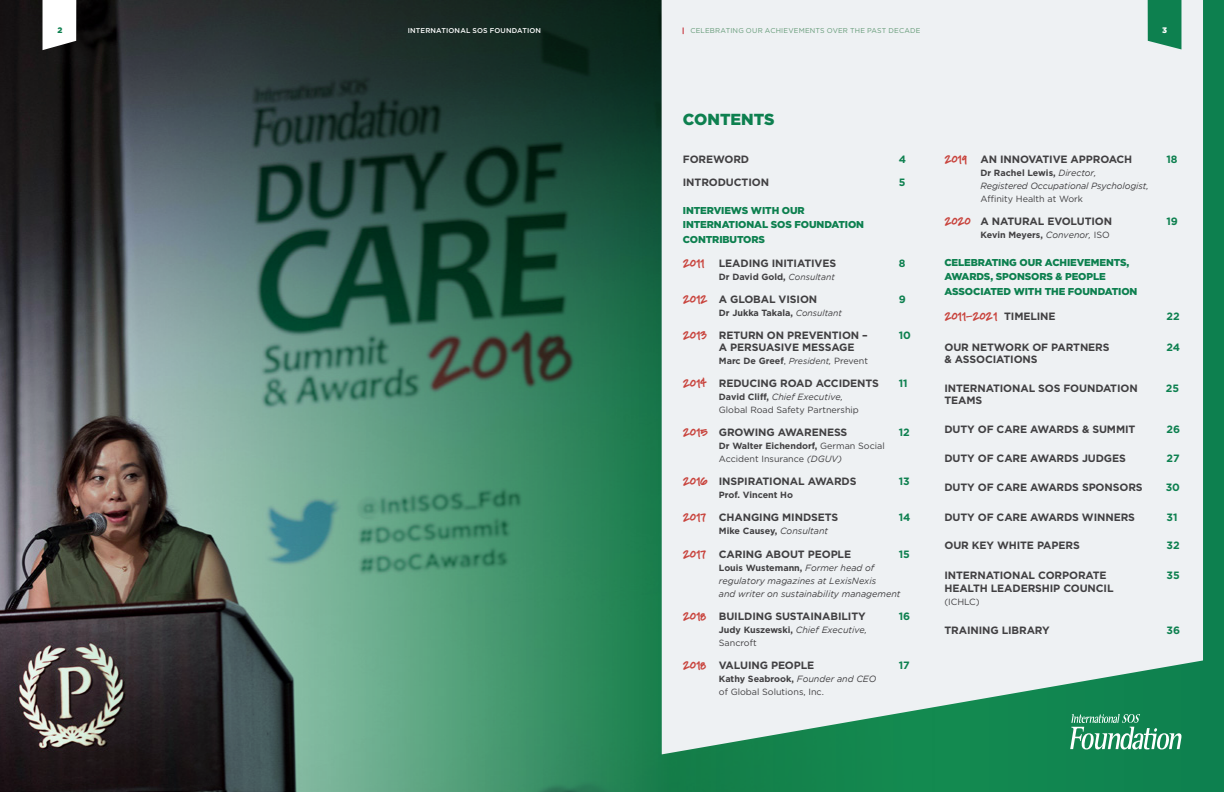
<style>
.page{position:relative;width:1224px;height:792px;background:#fff}
.page>*{position:absolute;margin:0;border:0;box-sizing:border-box;transform-origin:0 0}
.t1{font:900 16px "Gotham";color:#0d804f}
.t2{font:700 13.5px "Soli Px";letter-spacing:-.01em;color:#c8423b}
.t3{font:700 10.6px "Gotham";letter-spacing:-.01em;color:#414042}
.t4{font:700 10.6px "Gotham";letter-spacing:-.01em;color:#0d804f}
.t5{font:900 10px/14.2px "Gotham";letter-spacing:-.01em;color:#0d804f}
.t6{font:italic 9px/13px "Gotham";color:#414042}
.t7{font:9px/13px "Gotham";color:#414042}
.t8{font:700 9px "Gotham";color:#414042}
.t9{font:900 8px "Gotham";color:#0d804f}
.t10{font:900 8px "Gotham";color:#fff}
.t11{font:7px "Gotham";letter-spacing:.025em;color:#649a77}
.t12{font:500 7px "Gotham";letter-spacing:.025em;color:#fff}
.s1{font-family:"Soli Px";font-size:13.5px;color:#c8423b}
.s2{font-weight:400;font-style:italic;font-size:8.7px}
.s3{font-weight:400}
.s4{font-weight:700}
.s5{font-style:italic}
.s6{font-weight:400;font-style:italic}
.s7{font-weight:700;font-style:normal}
.s8{font-style:normal}
.s9{font-family:"Gotham";font-size:10.6px;color:#414042}
</style>
<div class="page">
<img style="left:0;top:0;width:1224px;height:792px">
<div style="left:662px;top:0;width:541px;height:754px;background:#eef1f3"></div>
<svg style="left:1148px;top:0;width:33px;height:49px"></svg>
<svg style="left:43px;top:0;width:33px;height:50px"></svg>
<svg style="left:1070px;top:714px;width:112px;height:35px"></svg>
<p class="t9" style="left:57px;top:26px;width:6px">2</p>
<p class="t12" style="left:408px;top:26px;width:135px">INTERNATIONAL SOS FOUNDATION</p>
<p class="t11" style="left:690px;top:26px;width:232px">CELEBRATING OUR ACHIEVEMENTS OVER THE PAST DECADE</p>
<p class="t10" style="left:1162px;top:26px;width:6px">3</p>
<h1 class="t1" style="left:683px;top:110px;width:93px">CONTENTS</h1>
<p class="t3" style="left:683px;top:153px;width:68px">FOREWORD</p>
<p class="t4" style="left:899px;top:153px;width:9px">4</p>
<p class="t3" style="left:683px;top:176px;width:88px">INTRODUCTION</p>
<p class="t4" style="left:899px;top:176px;width:8px">5</p>
<p class="t5" style="left:683px;top:203px;width:183px">INTERVIEWS WITH OUR<br>INTERNATIONAL SOS FOUNDATION<br>CONTRIBUTORS</p>
<p class="t3" style="left:683px;top:257px;width:155px"><span class="s1">2011</span> LEADING INITIATIVES</p>
<p class="t4" style="left:899px;top:257px;width:8px">8</p>
<p class="t8" style="left:719px;top:271px;width:118px">Dr David Gold, <span class="s2">Consultant</span></p>
<p class="t3" style="left:683px;top:293px;width:136px"><span class="s1">2012</span> A GLOBAL VISION</p>
<p class="t4" style="left:899px;top:293px;width:9px">9</p>
<p class="t8" style="left:719px;top:308px;width:125px">Dr Jukka Takala, <span class="s2">Consultant</span></p>
<p class="t3" style="left:683px;top:329px;width:186px"><span class="s1">2013</span> RETURN ON PREVENTION –</p>
<p class="t4" style="left:899px;top:329px;width:14px">10</p>
<p class="t3" style="left:719px;top:341px;width:137px">A PERSUASIVE MESSAGE</p>
<p class="t8" style="left:719px;top:356px;width:151px">Marc De Greef<span class="s3">,</span> <span class="s2">President,</span> <span class="s3">Prevent</span></p>
<p class="t3" style="left:683px;top:377px;width:198px"><span class="s1">2014</span> REDUCING ROAD ACCIDENTS</p>
<p class="t4" style="left:899px;top:377px;width:10px">11</p>
<p class="t7" style="left:719px;top:390px;width:142px"><span class="s4">David Cliff,</span> <span class="s5">Chief Executive,<br></span>Global Road Safety Partnership</p>
<p class="t3" style="left:683px;top:426px;width:166px"><span class="s1">2015</span> GROWING AWARENESS</p>
<p class="t4" style="left:899px;top:426px;width:12px">12</p>
<p class="t7" style="left:719px;top:439px;width:168px"><span class="s4">Dr Walter Eichendorf,</span> German Social<br>Accident Insurance <span class="s5">(DGUV)</span></p>
<p class="t3" style="left:683px;top:475px;width:175px"><span class="s1">2016</span> INSPIRATIONAL AWARDS</p>
<p class="t4" style="left:899px;top:475px;width:12px">13</p>
<p class="t8" style="left:719px;top:490px;width:76px">Prof. Vincent Ho</p>
<p class="t3" style="left:683px;top:512px;width:157px"><span class="s1">2017</span> CHANGING MINDSETS</p>
<p class="t4" style="left:899px;top:512px;width:13px">14</p>
<p class="t8" style="left:719px;top:526px;width:111px">Mike Causey, <span class="s6">Consultant</span></p>
<p class="t3" style="left:683px;top:548px;width:170px"><span class="s1">2017</span> CARING ABOUT PEOPLE</p>
<p class="t4" style="left:899px;top:548px;width:13px">15</p>
<p class="t6" style="left:719px;top:561px;width:183px"><span class="s7">Louis Wustemann,</span> Former head of regulatory magazines at LexisNexis<br>and writer on sustainability management</p>
<p class="t3" style="left:683px;top:610px;width:184px"><span class="s1">2018</span> BUILDING SUSTAINABILITY</p>
<p class="t4" style="left:899px;top:610px;width:13px">16</p>
<p class="t6" style="left:719px;top:623px;width:150px"><span class="s7">Judy Kuszewski,</span> Chief Executive,<br><span class="s8">Sancroft</span></p>
<p class="t3" style="left:683px;top:659px;width:133px"><span class="s1">2018</span> VALUING PEOPLE</p>
<p class="t4" style="left:899px;top:659px;width:12px">17</p>
<p class="t7" style="left:719px;top:672px;width:159px"><span class="s4">Kathy Seabrook,</span> <span class="s5">Founder and CEO </span>of Global Solutions, Inc.</p>
<p class="t3" style="left:944px;top:153px;width:189px"><span class="s1">2019</span> AN INNOVATIVE APPROACH</p>
<p class="t4" style="left:1167px;top:153px;width:13px">18</p>
<p class="t6" style="left:980px;top:166px;width:170px"><span class="s7">Dr Rachel Lewis,</span> Director,<br>Registered Occupational Psychologist,</p>
<p class="t7" style="left:980px;top:192px;width:104px">Affinity Health at Work</p>
<p class="t3" style="left:944px;top:215px;width:169px"><span class="s1">2020</span> A NATURAL EVOLUTION</p>
<p class="t4" style="left:1167px;top:215px;width:13px">19</p>
<p class="t8" style="left:980px;top:229px;width:131px">Kevin Meyers, <span class="s6">Convenor,</span> <span class="s3">ISO</span></p>
<p class="t5" style="left:944px;top:255px;width:195px">CELEBRATING OUR ACHIEVEMENTS,<br>AWARDS, SPONSORS &amp; PEOPLE<br>ASSOCIATED WITH THE FOUNDATION</p>
<p class="t2" style="left:944px;top:307px;width:113px">2011-2021 <span class="s9">TIMELINE</span></p>
<p class="t4" style="left:1167px;top:310px;width:15px">22</p>
<p class="t3" style="left:944px;top:341px;width:167px">OUR NETWORK OF PARTNERS</p>
<p class="t4" style="left:1167px;top:341px;width:15px">24</p>
<p class="t3" style="left:944px;top:353px;width:95px">&amp; ASSOCIATIONS</p>
<p class="t3" style="left:944px;top:382px;width:195px">INTERNATIONAL SOS FOUNDATION</p>
<p class="t4" style="left:1166px;top:382px;width:15px">25</p>
<p class="t3" style="left:944px;top:394px;width:39px">TEAMS</p>
<p class="t3" style="left:944px;top:423px;width:192px">DUTY OF CARE AWARDS &amp; SUMMIT</p>
<p class="t4" style="left:1167px;top:423px;width:15px">26</p>
<p class="t3" style="left:944px;top:452px;width:183px">DUTY OF CARE AWARDS JUDGES</p>
<p class="t4" style="left:1167px;top:452px;width:14px">27</p>
<p class="t3" style="left:944px;top:481px;width:200px">DUTY OF CARE AWARDS SPONSORS</p>
<p class="t4" style="left:1166px;top:481px;width:16px">30</p>
<p class="t3" style="left:944px;top:511px;width:192px">DUTY OF CARE AWARDS WINNERS</p>
<p class="t4" style="left:1167px;top:511px;width:12px">31</p>
<p class="t3" style="left:944px;top:540px;width:137px">OUR KEY WHITE PAPERS</p>
<p class="t4" style="left:1167px;top:540px;width:15px">32</p>
<p class="t3" style="left:944px;top:570px;width:164px">INTERNATIONAL CORPORATE</p>
<p class="t4" style="left:1167px;top:570px;width:15px">35</p>
<p class="t3" style="left:944px;top:583px;width:171px">HEALTH LEADERSHIP COUNCIL</p>
<p class="t7" style="left:944px;top:596px;width:37px">(ICHLC)</p>
<p class="t3" style="left:944px;top:624px;width:107px">TRAINING LIBRARY</p>
<p class="t4" style="left:1167px;top:624px;width:15px">36</p>
</div>
